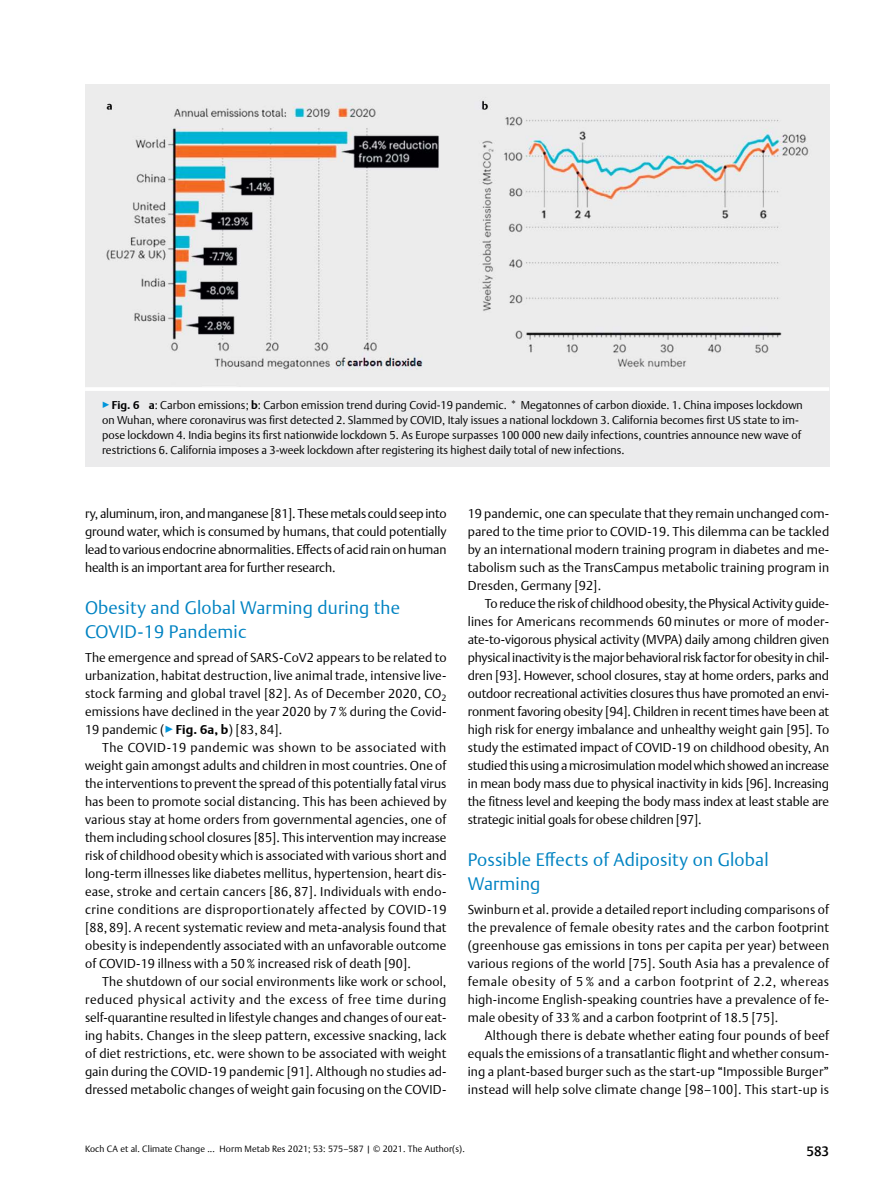
<style>
.page{position:relative;width:893px;height:1191px;background:#fff}
.page>*{position:absolute;margin:0;border:0;box-sizing:border-box;transform-origin:0 0}
.t1{font:300 18px/24px "Thieme Argo 2011";letter-spacing:.01em;color:#0083c2}
.t2{font:500 13.5px "Thieme Argo 2011";color:#000}
.t3{font:300 12.75px/18px "Thieme Argo 2011";letter-spacing:.01em;color:#000;text-align:justify}
.t4{font:300 11.25px/15px "Thieme Argo 2011";color:#000}
.t5{font:300 9px "Thieme Argo 2011";letter-spacing:.01em;color:#000}
.s1{color:#0095da}
.s2{font-weight:700}
</style>
<div class="page">
<img style="left:85px;top:85px;width:744px;height:302px">
<div style="left:85px;top:387px;width:744px;height:80px;background:#ebebec"></div>
<hr style="left:85px;top:387px;width:744px;height:4px;background:#fff">
<p class="t4" style="left:102px;top:397px;width:702px"><span class="s1">▶</span><span class="s2">Fig. 6 a</span>: Carbon emissions; <span class="s2">b</span>: Carbon emission trend during Covid-19 pandemic. * Megatonnes of carbon dioxide. 1. China imposes lockdown on Wuhan, where coronavirus was first detected 2. Slammed by COVID, Italy issues a national lockdown 3. California becomes first US state to im&shy;pose lockdown 4. India begins its first nationwide lockdown 5. As Europe surpasses 100 000 new daily infections, countries announce new wave of restrictions 6. California imposes a 3-week lockdown after registering its highest daily total of new infections.</p>
<p class="t3" style="left:85px;top:504px;width:363px">ry, aluminum, iron, and manganese [81]. These metals could seep into ground water, which is consumed by humans, that could potentially lead to various endocrine abnormalities. Effects of acid rain on human health is an important area for further research.</p>
<h1 class="t1" style="left:85px;top:595px;width:317px">Obesity and Global Warming during the<br>COVID-19 Pandemic</h1>
<p class="t3" style="left:85px;top:648px;width:363px">The emergence and spread of SARS-CoV2 appears to be related to urbanization, habitat destruction, live animal trade, intensive live&shy;stock farming and global travel [82]. As of December 2020, CO<sub>2 </sub>emissions have declined in the year 2020 by 7% during the Covid-19 pandemic (<span class="s1">▶</span><span class="s2">Fig. 6a, b</span>) [83, 84].</p>
<p class="t3" style="left:85px;top:738px;width:363px;text-indent:17px">The COVID-19 pandemic was shown to be associated with weight gain amongst adults and children in most countries. One of the interventions to prevent the spread of this potentially fatal virus has been to promote social distancing. This has been achieved by various stay at home orders from governmental agencies, one of them including school closures [85]. This intervention may increase risk of childhood obesity which is associated with various short and long-term illnesses like diabetes mellitus, hypertension, heart dis&shy;ease, stroke and certain cancers [86, 87]. Individuals with endo&shy;crine conditions are disproportionately affected by COVID-19 [88, 89]. A recent systematic review and meta-analysis found that obesity is independently associated with an unfavorable outcome of COVID-19 illness with a 50% increased risk of death [90].</p>
<p class="t3" style="left:85px;top:972px;width:363px;text-indent:17px">The shutdown of our social environments like work or school, reduced physical activity and the excess of free time during self-quarantine resulted in lifestyle changes and changes of our eat&shy;ing habits. Changes in the sleep pattern, excessive snacking, lack of diet restrictions, etc. were shown to be associated with weight gain during the COVID-19 pandemic [91]. Although no studies ad&shy;dressed metabolic changes of weight gain focusing on the COVID-</p>
<p class="t3" style="left:468px;top:504px;width:363px">19 pandemic, one can speculate that they remain unchanged com&shy;pared to the time prior to COVID-19. This dilemma can be tackled by an international modern training program in diabetes and me&shy;tabolism such as the TransCampus metabolic training program in Dresden, Germany [92].</p>
<p class="t3" style="left:468px;top:594px;width:363px;text-indent:17px">To reduce the risk of childhood obesity, the Physical Activity guide&shy;lines for Americans recommends 60 minutes or more of moder&shy;ate-to-vigorous physical activity (MVPA) daily among children given physical inactivity is the major behavioral risk factor for obesity in chil&shy;dren [93]. However, school closures, stay at home orders, parks and outdoor recreational activities closures thus have promoted an envi&shy;ronment favoring obesity [94]. Children in recent times have been at high risk for energy imbalance and unhealthy weight gain [95]. To study the estimated impact of COVID-19 on childhood obesity, An studied this using a microsimulation model which showed an increase in mean body mass due to physical inactivity in kids [96]. Increasing the fitness level and keeping the body mass index at least stable are strategic initial goals for obese children [97].</p>
<h1 class="t1" style="left:468px;top:847px;width:302px">Possible Effects of Adiposity on Global<br>Warming</h1>
<p class="t3" style="left:468px;top:900px;width:363px">Swinburn et al. provide a detailed report including comparisons of the prevalence of female obesity rates and the carbon footprint (greenhouse gas emissions in tons per capita per year) between various regions of the world [75]. South Asia has a prevalence of female obesity of 5 % and a carbon footprint of 2.2, whereas high-income English-speaking countries have a prevalence of fe&shy;male obesity of 33% and a carbon footprint of 18.5 [75].</p>
<p class="t3" style="left:468px;top:1026px;width:363px;text-indent:17px">Although there is debate whether eating four pounds of beef equals the emissions of a transatlantic flight and whether consum&shy;ing a plant-based burger such as the start-up “Impossible Burger” instead will help solve climate change [98–100]. This start-up is</p>
<p class="t5" style="left:85px;top:1143px;width:381px">Koch CA et al. Climate Change ... Horm Metab Res 2021; 53: 575–587 | © 2021. The Author(s).</p>
<p class="t2" style="left:806px;top:1142px;width:24px">583</p>
</div>
